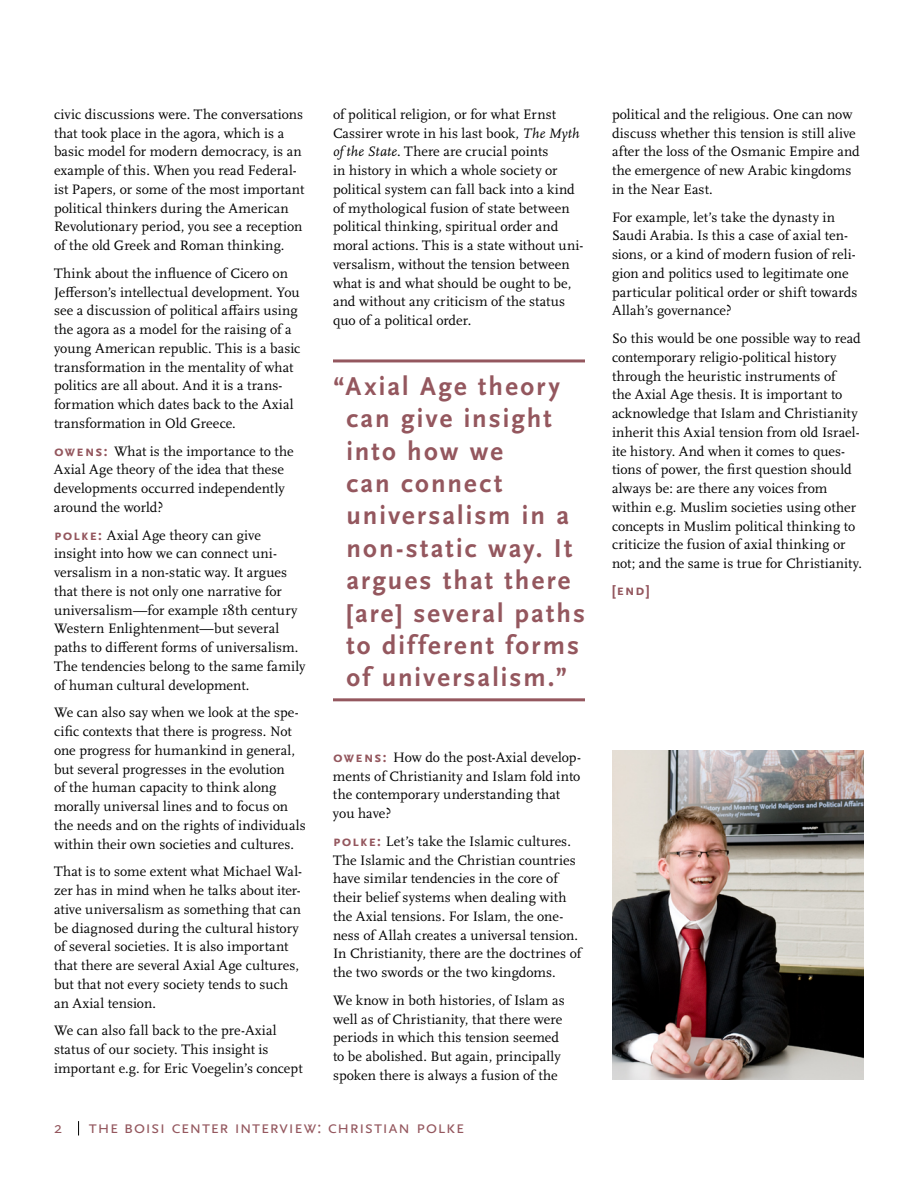
<style>
.page{position:relative;width:918px;height:1188px;background:#fff}
.page>*{position:absolute;margin:0;border:0;box-sizing:border-box;transform-origin:0 0}
.t1{font:700 27px/32.4px "Scala Sans OT";letter-spacing:.08em;color:#94575e}
.t2{font:18px "Scala Sans OT";letter-spacing:.015em;color:#94575e}
.t3{font:16.5px "Scala Sans OT";color:#94575e}
.t4{font:700 15px "Scala Sans OT";color:#94575e}
.t5{font:14.25px/18.8px "Scala OT";letter-spacing:.015em;color:#000}
.s1{font-family:"Scala Sans OT";font-weight:700;font-size:15px;color:#94575e}
.s2{font-style:italic}
</style>
<div class="page">
<svg style="left:78px;top:1121px;width:1px;height:15px"></svg>
<hr style="left:333px;top:359px;width:252px;height:3px;background:#94575e">
<hr style="left:333px;top:698px;width:252px;height:3px;background:#94575e">
<img style="left:612px;top:751px;width:252px;height:329px">
<p class="t5" style="left:54px;top:105px;width:252px">civic discussions were. The conversations that took place in the agora, which is a basic model for modern democracy, is an example of this. When you read Federal&shy;ist Papers, or some of the most important political thinkers during the American Revolutionary period, you see a reception of the old Greek and Roman thinking.</p>
<p class="t5" style="left:54px;top:264px;width:248px">Think about the influence of Cicero on Jefferson’s intellectual development. You see a discussion of political affairs using the agora as a model for the raising of a young American republic. This is a basic transformation in the mentality of what politics are all about. And it is a trans&shy;formation which dates back to the Axial transformation in Old Greece.</p>
<p class="t5" style="left:54px;top:442px;width:241px"><span class="s1">owens:</span> What is the importance to the<br>Axial Age theory of the idea that these developments occurred independently around the world?</p>
<p class="t5" style="left:54px;top:526px;width:253px"><span class="s1">polke:</span> Axial Age theory can give insight into how we can connect uni&shy;versalism in a non-static way. It argues that there is not only one narrative for universalism—for example 18th century Western Enlightenment—but several paths to different forms of universalism.<br>The tendencies belong to the same family of human cultural development.</p>
<p class="t5" style="left:54px;top:704px;width:253px">We can also say when we look at the spe&shy;cific contexts that there is progress. Not one progress for humankind in general, but several progresses in the evolution<br>of the human capacity to think along morally universal lines and to focus on the needs and on the rights of individuals within their own societies and cultures.</p>
<p class="t5" style="left:54px;top:863px;width:250px">That is to some extent what Michael Wal&shy;zer has in mind when he talks about iter&shy;ative universalism as something that can be diagnosed during the cultural history of several societies. It is also important that there are several Axial Age cultures, but that not every society tends to such an Axial tension.</p>
<p class="t5" style="left:54px;top:1022px;width:250px">We can also fall back to the pre-Axial status of our society. This insight is important e.g. for Eric Voegelin’s concept</p>
<p class="t5" style="left:333px;top:105px;width:252px">of political religion, or for what Ernst Cassirer wrote in his last book, <span class="s2">The Myth of the State</span>. There are crucial points<br>in history in which a whole society or political system can fall back into a kind of mythological fusion of state between political thinking, spiritual order and moral actions. This is a state without uni&shy;versalism, without the tension between what is and what should be ought to be, and without any criticism of the status quo of a political order.</p>
<h1 class="t1" style="left:346px;top:370px;width:240px;text-indent:-13px">“Axial Age theory can give insight into how we<br>can connect universalism in a non-static way. It argues that there [are] several paths to different forms of universalism.”</h1>
<p class="t5" style="left:333px;top:748px;width:250px"><span class="s1">owens:</span> How do the post-Axial develop&shy;ments of Christianity and Islam fold into the contemporary understanding that you have?</p>
<p class="t5" style="left:333px;top:832px;width:250px"><span class="s1">polke:</span> Let’s take the Islamic cultures.<br>The Islamic and the Christian countries have similar tendencies in the core of their belief systems when dealing with the Axial tensions. For Islam, the one&shy;ness of Allah creates a universal tension.<br>In Christianity, there are the doctrines of the two swords or the two kingdoms.</p>
<p class="t5" style="left:333px;top:991px;width:233px">We know in both histories, of Islam as well as of Christianity, that there were periods in which this tension seemed to be abolished. But again, principally spoken there is always a fusion of the</p>
<p class="t3" style="left:54px;top:1119px;width:10px">2</p>
<p class="t2" style="left:89px;top:1118px;width:377px">the boisi center interview: christian polke</p>
<p class="t5" style="left:612px;top:105px;width:249px">political and the religious. One can now discuss whether this tension is still alive after the loss of the Osmanic Empire and the emergence of new Arabic kingdoms in the Near East.</p>
<p class="t5" style="left:612px;top:208px;width:247px">For example, let’s take the dynasty in Saudi Arabia. Is this a case of axial ten&shy;sions, or a kind of modern fusion of reli&shy;gion and politics used to legitimate one particular political order or shift towards Allah’s governance?</p>
<p class="t5" style="left:612px;top:329px;width:252px">So this would be one possible way to read contemporary religio-political history through the heuristic instruments of<br>the Axial Age thesis. It is important to acknowledge that Islam and Christianity inherit this Axial tension from old Israel&shy;ite history. And when it comes to ques&shy;tions of power, the first question should always be: are there any voices from within e.g. Muslim societies using other concepts in Muslim political thinking to criticize the fusion of axial thinking or not; and the same is true for Christianity.</p>
<p class="t4" style="left:612px;top:582px;width:39px">[end]</p>
</div>
